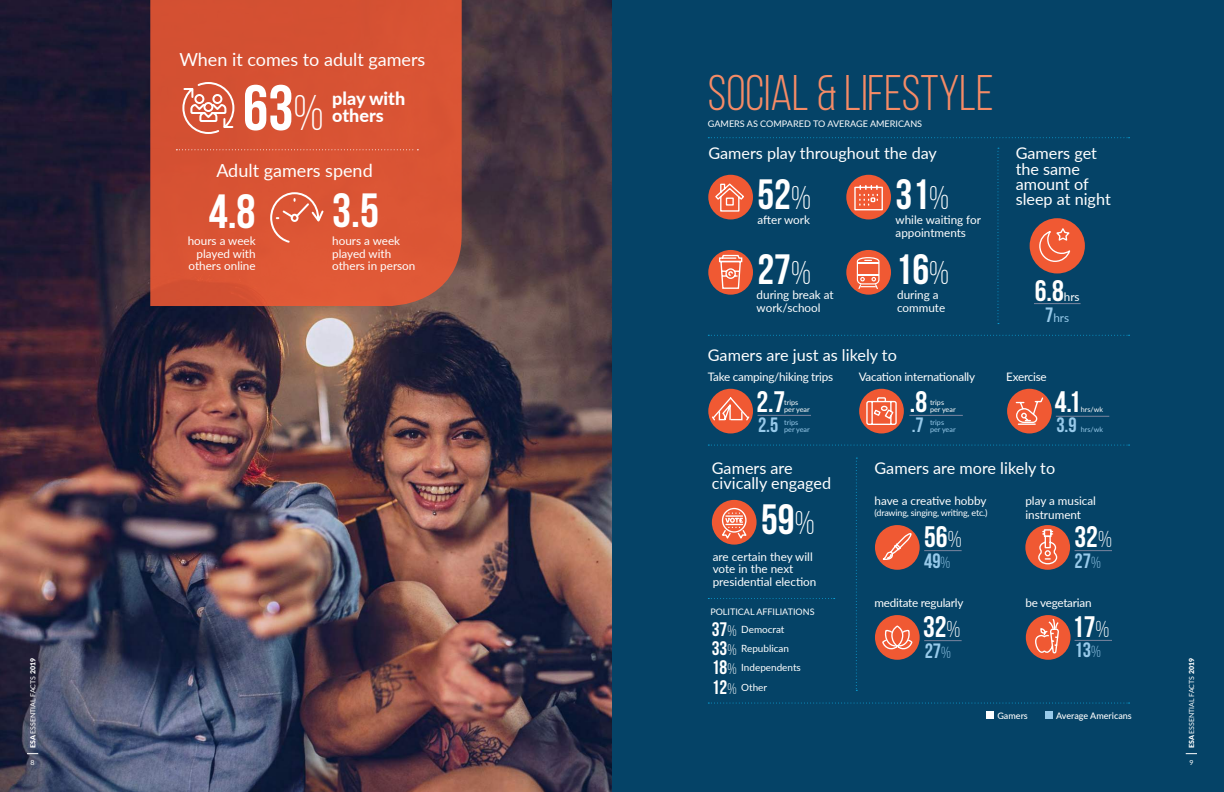
<style>
.page{position:relative;width:1224px;height:792px;background:#fff}
.page>*{position:absolute;margin:0;border:0;box-sizing:border-box;transform-origin:0 0}
.t1{font:64px "Bebas Neue";color:#fff}
.t2{font:50px "Bebas Neue";color:#f58b66}
.t3{font:48px "Bebas Neue";color:#fff}
.t4{font:42.4px/75.2px "Bebas Neue";color:#fff}
.t5{font:29.7px "Bebas Neue";color:#fff}
.t6{font:20.8px "Bebas Neue";color:#98caea}
.t7{font:19.6px/19.4px "Bebas Neue";color:#fff}
.t8{font:18px "Lato";color:#fff}
.t9{font:800 18px/17px "Lato";color:#fff}
.t10{font:16.2px/15.3px "Lato";color:#fff}
.t11{font:11.7px/12.6px "Lato";color:#fff}
.t12{font:11.7px "Lato";letter-spacing:-.02em;color:#fff}
.t13{font:11.7px "Lato";color:#98caea}
.t14{font:9.9px/19.4px "Lato";color:#fff}
.t15{font:9.1px "Lato";color:#fff}
.t16{font:9px "Lato";letter-spacing:-.02em;color:#fff}
.t17{font:500 9px "Lato";color:#fff}
.t18{font:9px "Lato";color:#fff}
.t19{font:7.2px/7.2px "Lato";color:#fff}
.t20{font:7.2px/7.2px "Lato";color:#98caea}
.t21{font:7px "Lato";color:#fff}
.s1{font-size:50px}
.s2{font-size:32.9px}
.s3{font-family:"Bebas Neue";font-size:20.8px}
.s4{font-size:23px}
.s5{font-size:16.1px}
.s6{font-size:15.3px}
.s7{font-weight:900}
</style>
<div class="page">
<img style="left:0;top:0;width:612px;height:792px">
<div style="left:612px;top:0;width:612px;height:792px;background:#054367"></div>
<div style="left:150px;top:0;width:312px;height:306px;background:#d85334"></div>
<svg style="left:708px;top:335px;width:422px;height:1px"></svg>
<svg style="left:708px;top:137px;width:422px;height:1px"></svg>
<svg style="left:708px;top:445px;width:422px;height:1px"></svg>
<svg style="left:708px;top:598px;width:127px;height:1px"></svg>
<svg style="left:708px;top:703px;width:422px;height:1px"></svg>
<svg style="left:176px;top:149px;width:242px;height:1px"></svg>
<svg style="left:269px;top:191px;width:56px;height:53px;background:#df694c"></svg>
<svg style="left:181px;top:81px;width:54px;height:54px"></svg>
<div style="left:875px;top:525px;width:45px;height:45px;background:#f05933;border-radius:50%"></div>
<div style="left:875px;top:615px;width:45px;height:45px;background:#f05933;border-radius:50%"></div>
<div style="left:708px;top:389px;width:45px;height:44px;background:#f05933;border-radius:50%"></div>
<div style="left:1026px;top:615px;width:45px;height:45px;background:#f05933;border-radius:50%"></div>
<div style="left:859px;top:389px;width:45px;height:44px;background:#f05933;border-radius:50%"></div>
<div style="left:1007px;top:389px;width:45px;height:44px;background:#f05933;border-radius:50%"></div>
<div style="left:1025px;top:525px;width:45px;height:45px;background:#f05933;border-radius:50%"></div>
<div style="left:1030px;top:218px;width:55px;height:55px;background:#f05933;border-radius:50%"></div>
<svg style="left:1038px;top:529px;width:20px;height:36px"></svg>
<svg style="left:882px;top:533px;width:30px;height:27px"></svg>
<svg style="left:997px;top:148px;width:2px;height:176px"></svg>
<svg style="left:856px;top:458px;width:1px;height:233px"></svg>
<div style="left:712px;top:500px;width:45px;height:45px;background:#f05933;border-radius:50%"></div>
<div style="left:708px;top:175px;width:45px;height:44px;background:#f05933;border-radius:50%"></div>
<div style="left:708px;top:250px;width:45px;height:45px;background:#f05933;border-radius:50%"></div>
<div style="left:846px;top:175px;width:45px;height:44px;background:#f05933;border-radius:50%"></div>
<div style="left:846px;top:250px;width:45px;height:45px;background:#f05933;border-radius:50%"></div>
<svg style="left:1034px;top:618px;width:26px;height:36px"></svg>
<svg style="left:1039px;top:228px;width:32px;height:34px"></svg>
<svg style="left:882px;top:625px;width:31px;height:24px"></svg>
<svg style="left:866px;top:397px;width:31px;height:28px"></svg>
<svg style="left:1015px;top:397px;width:29px;height:28px"></svg>
<svg style="left:711px;top:396px;width:40px;height:31px"></svg>
<svg style="left:720px;top:507px;width:28px;height:34px"></svg>
<hr style="left:924px;top:550px;width:38px;height:1px;background:#7b859f">
<hr style="left:924px;top:640px;width:38px;height:1px;background:#7b859f">
<hr style="left:758px;top:415px;width:53px;height:1px;background:#7b859f">
<hr style="left:1056px;top:416px;width:53px;height:1px;background:#7b859f">
<hr style="left:909px;top:415px;width:54px;height:1px;background:#7b859f">
<hr style="left:1075px;top:550px;width:37px;height:1px;background:#7b859f">
<hr style="left:1075px;top:640px;width:37px;height:1px;background:#7b859f">
<hr style="left:1034px;top:303px;width:47px;height:1px;background:#7b859f">
<svg style="left:854px;top:185px;width:29px;height:26px"></svg>
<svg style="left:857px;top:257px;width:23px;height:32px"></svg>
<svg style="left:719px;top:254px;width:24px;height:35px"></svg>
<svg style="left:715px;top:183px;width:29px;height:29px"></svg>
<div style="left:986px;top:711px;width:8px;height:8px;background:#fff"></div>
<div style="left:1045px;top:711px;width:8px;height:8px;background:#98caea"></div>
<h3 class="t8" style="left:179px;top:47px;width:247px">When it comes to adult gamers</h3>
<h1 class="t1" style="left:243px;top:73px;width:82px">63<span class="s1">%</span></h1>
<h3 class="t9" style="left:332px;top:89px;width:75px">play with others</h3>
<h3 class="t8" style="left:216px;top:157px;width:158px">Adult gamers spend</h3>
<h3 class="t3" style="left:209px;top:185px;width:48px">4.8</h3>
<h3 class="t3" style="left:332px;top:184px;width:48px">3.5</h3>
<p class="t11" style="left:188px;top:234px;width:69px;text-align:right">hours a week played with others online</p>
<p class="t11" style="left:332px;top:234px;width:85px">hours a week played with others in person</p>
<h2 class="t2" style="left:708px;top:66px;width:287px">SOCIAL &amp; LIFESTYLE</h2>
<p class="t15" style="left:708px;top:117px;width:216px">GAMERS AS COMPARED TO AVERAGE AMERICANS</p>
<h3 class="t10" style="left:708px;top:145px;width:230px">Gamers play throughout the day</h3>
<h3 class="t4" style="left:758px;top:156px;width:55px">52<span class="s2">%<br></span>27<span class="s2">%</span></h3>
<h3 class="t4" style="left:896px;top:156px;width:55px">31<span class="s2">%<br></span>16<span class="s2">%</span></h3>
<p class="t11" style="left:758px;top:213px;width:54px">after work</p>
<p class="t11" style="left:896px;top:213px;width:87px">while waiting for appointments</p>
<p class="t11" style="left:757px;top:288px;width:79px">during break at work/school</p>
<p class="t11" style="left:897px;top:288px;width:50px">during a commute</p>
<h3 class="t10" style="left:708px;top:347px;width:191px">Gamers are just as likely to</h3>
<h3 class="t10" style="left:1016px;top:145px;width:97px">Gamers get the same amount of sleep at night</h3>
<h3 class="t5" style="left:1035px;top:275px;width:31px">6.8</h3>
<p class="t11" style="left:1064px;top:290px;width:17px">hrs</p>
<p class="t13" style="left:1045px;top:309px;width:26px"><span class="s3">7</span>hrs</p>
<p class="t12" style="left:708px;top:368px;width:127px">Take camping/hiking trips</p>
<p class="t12" style="left:859px;top:368px;width:118px">Vacation internationally</p>
<p class="t12" style="left:1006px;top:368px;width:42px">Exercise</p>
<h3 class="t5" style="left:756px;top:386px;width:31px">2.7</h3>
<h3 class="t5" style="left:910px;top:386px;width:19px">.8</h3>
<h3 class="t5" style="left:1055px;top:386px;width:28px">4.1</h3>
<p class="t19" style="left:784px;top:398px;width:27px">trips per year</p>
<p class="t19" style="left:1081px;top:406px;width:24px">hrs/wk</p>
<p class="t19" style="left:930px;top:398px;width:27px">trips per year</p>
<h3 class="t6" style="left:758px;top:414px;width:22px">2.5</h3>
<h3 class="t6" style="left:912px;top:414px;width:14px">.7</h3>
<h3 class="t6" style="left:1056px;top:414px;width:22px">3.9</h3>
<p class="t20" style="left:784px;top:419px;width:27px">trips per year</p>
<p class="t20" style="left:1081px;top:426px;width:24px">hrs/wk</p>
<p class="t20" style="left:930px;top:419px;width:27px">trips per year</p>
<h3 class="t10" style="left:712px;top:459px;width:121px">Gamers are civically engaged</h3>
<h3 class="t4" style="left:761px;top:481px;width:55px">59<span class="s2">%</span></h3>
<p class="t11" style="left:713px;top:549px;width:105px">are certain they will vote in the next presidential election</p>
<h3 class="t10" style="left:875px;top:460px;width:182px">Gamers are more likely to</h3>
<p class="t11" style="left:875px;top:494px;width:113px">have a creative hobby</p>
<p class="t16" style="left:875px;top:506px;width:115px">(drawing, singing, writing, etc.)</p>
<p class="t11" style="left:1025px;top:494px;width:72px;line-height:13.5px">play a musical instrument</p>
<h3 class="t5" style="left:924px;top:521px;width:39px">56<span class="s4">%</span></h3>
<h3 class="t5" style="left:1075px;top:521px;width:39px">32<span class="s4">%</span></h3>
<h3 class="t6" style="left:924px;top:549px;width:28px">49<span class="s5">%</span></h3>
<h3 class="t6" style="left:1075px;top:549px;width:28px">27<span class="s5">%</span></h3>
<p class="t12" style="left:875px;top:595px;width:90px">meditate regularly</p>
<p class="t12" style="left:1025px;top:595px;width:68px">be vegetarian</p>
<p class="t18" style="left:710px;top:605px;width:106px">POLITICAL AFFILIATIONS</p>
<h3 class="t5" style="left:1072px;top:611px;width:39px">17<span class="s4">%</span></h3>
<h3 class="t5" style="left:923px;top:611px;width:39px">32<span class="s4">%</span></h3>
<h3 class="t7" style="left:712px;top:619px;width:26px">37<span class="s6">%<br></span>33<span class="s6">%</span></h3>
<p class="t14" style="left:741px;top:619px;width:49px">Democrat<br>Republican</p>
<h3 class="t6" style="left:1075px;top:639px;width:28px">13<span class="s5">%</span></h3>
<h3 class="t6" style="left:925px;top:639px;width:28px">27<span class="s5">%</span></h3>
<p class="t21" style="left:28px;top:748px;width:91px;rotate:-90deg"><span class="s7">ESA</span> ESSENTIAL FACTS <span class="s7">2019</span></p>
<p class="t21" style="left:1187px;top:748px;width:91px;rotate:-90deg"><span class="s7">ESA</span> ESSENTIAL FACTS <span class="s7">2019</span></p>
<h3 class="t7" style="left:712px;top:658px;width:26px">18<span class="s6">%<br></span>12<span class="s6">%</span></h3>
<p class="t14" style="left:741px;top:657px;width:61px">Independents<br>Other</p>
<p class="t17" style="left:997px;top:709px;width:32px">Gamers</p>
<p class="t17" style="left:1056px;top:709px;width:77px">Average Americans</p>
<p class="t21" style="left:31px;top:757px;width:6px">8</p>
<p class="t21" style="left:1189px;top:757px;width:6px">9</p>
</div>
